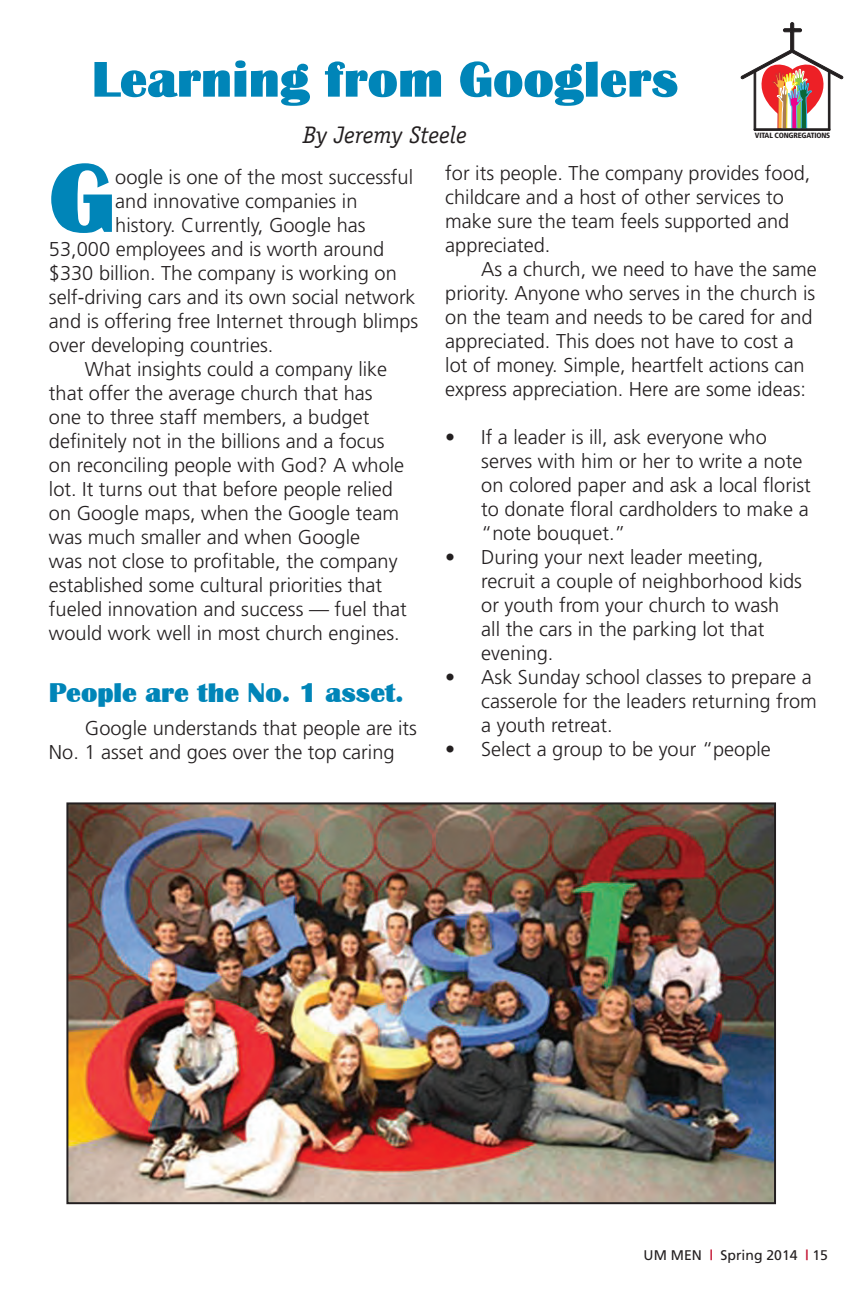
<style>
.page{position:relative;width:864px;height:1296px;background:#fff}
.page>*{position:absolute;margin:0;border:0;box-sizing:border-box;transform-origin:0 0}
._4_Body_Copy{font:101.2px "Britannic D Ultr";color:#0085b8}
.t1{font:52px "Britannic D Ultr";color:#0085b8}
.t2{font:28px "Britannic D Ultr";color:#0085b8}
.t3{font:italic 24px "Officina Serif";color:#231f20}
._4_Body_Copy-2{font:300 20px/24px "Frutiger";color:#231f20}
.t4{font:14px "Frutiger";color:#231f20}
.t5{font:900 condensed 7.6px "Frutiger";letter-spacing:-.025em;color:#231f20}
.s1{font-weight:700;color:#c3102f}
</style>
<div class="page">
<svg style="left:741px;top:22px;width:102px;height:107px"></svg>
<div style="left:754px;top:129px;width:76px;height:2px;border:1px solid #231f20"></div>
<div style="left:828px;top:70px;width:2px;height:61px;border:1px solid #231f20"></div>
<div style="left:754px;top:70px;width:2px;height:61px;border:1px solid #231f20"></div>
<img style="left:69px;top:805px;width:704px;height:396px">
<div style="left:66px;top:802px;width:710px;height:402px;border:2px solid #231f20"></div>
<p class="t1" style="left:92px;top:50px;width:588px">Learning from Googlers</p>
<p class="t3" style="left:303px;top:121px;width:165px">By Jeremy Steele</p>
<p class="t5" style="left:755px;top:131px;width:77px">VITAL CONGREGATIONS</p>
<p class="_4_Body_Copy" style="left:49px;top:141px;width:68px">G</p>
<p class="_4_Body_Copy-2" style="left:115px;top:165px;width:299px">oogle is one of the most successful</p>
<p class="_4_Body_Copy-2" style="left:115px;top:189px;width:244px">and innovative companies in</p>
<p class="_4_Body_Copy-2" style="left:115px;top:213px;width:252px">history. Currently, Google has</p>
<p class="_4_Body_Copy-2" style="left:49px;top:237px;width:337px">53,000 employees and is worth around</p>
<p class="_4_Body_Copy-2" style="left:49px;top:261px;width:349px">$330 billion. The company is working on</p>
<p class="_4_Body_Copy-2" style="left:49px;top:285px;width:368px">self-driving cars and its own social network</p>
<p class="_4_Body_Copy-2" style="left:49px;top:309px;width:371px">and is offering free Internet through blimps</p>
<p class="_4_Body_Copy-2" style="left:49px;top:333px;width:226px">over developing countries.</p>
<p class="_4_Body_Copy-2" style="left:49px;top:357px;width:359px;text-indent:36px">What insights could a company like that offer the average church that has one to three staff members, a budget definitely not in the billions and a focus on reconciling people with God? A whole lot. It turns out that before people relied on Google maps, when the Google team was much smaller and when Google<br>was not close to profitable, the company established some cultural priorities that fueled innovation and success — fuel that would work well in most church engines.</p>
<p class="t2" style="left:49px;top:676px;width:357px">People are the No. 1 asset.</p>
<p class="_4_Body_Copy-2" style="left:49px;top:716px;width:369px;text-indent:36px">Google understands that people are its<br>No. 1 asset and goes over the top caring</p>
<p class="_4_Body_Copy-2" style="left:445px;top:161px;width:367px">for its people. The company provides food, childcare and a host of other services to make sure the team feels supported and appreciated.</p>
<p class="_4_Body_Copy-2" style="left:445px;top:257px;width:373px;text-indent:36px">As a church, we need to have the same priority. Anyone who serves in the church is on the team and needs to be cared for and appreciated. This does not have to cost a lot of money. Simple, heartfelt actions can express appreciation. Here are some ideas:</p>
<p class="_4_Body_Copy-2" style="left:481px;top:425px;width:331px;text-indent:-36px">• If a leader is ill, ask everyone who serves with him or her to write a note on colored paper and ask a local florist to donate floral cardholders to make a “note bouquet.”</p>
<p class="_4_Body_Copy-2" style="left:481px;top:545px;width:322px;text-indent:-36px">• During your next leader meeting, recruit a couple of neighborhood kids or youth from your church to wash all the cars in the parking lot that evening.</p>
<p class="_4_Body_Copy-2" style="left:481px;top:665px;width:337px;text-indent:-36px">• Ask Sunday school classes to prepare a casserole for the leaders returning from a youth retreat.</p>
<p class="_4_Body_Copy-2" style="left:445px;top:737px;width:327px">• Select a group to be your “people</p>
<p class="t4" style="left:644px;top:1246px;width:186px">UM MEN <span class="s1">|</span> Spring 2014 <span class="s1">|</span> 15</p>
</div>
